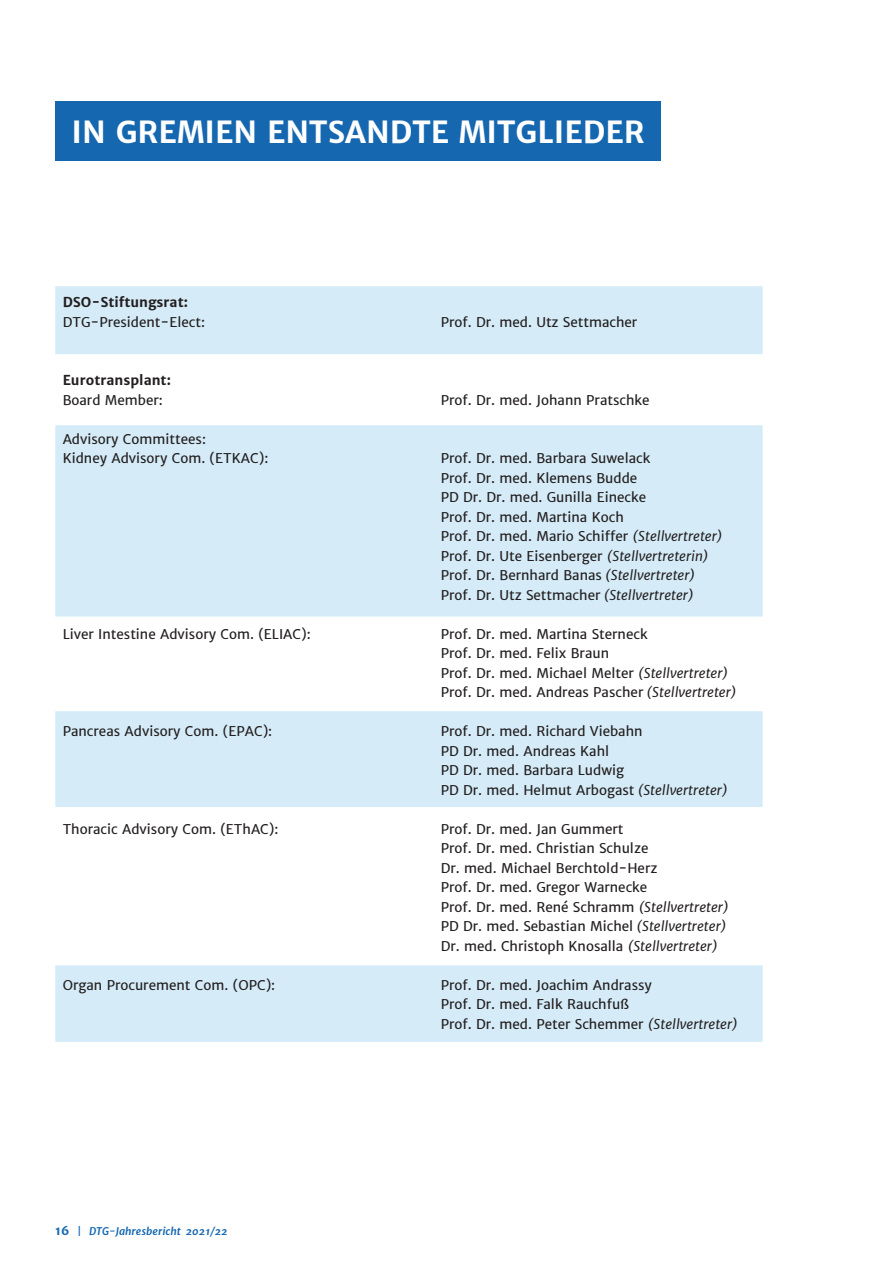
<style>
.page{position:relative;width:893px;height:1263px;background:#fff}
.page>*{position:absolute;margin:0;border:0;box-sizing:border-box;transform-origin:0 0}
.t1{font:700 30px "Merriweather Sans";color:#fff}
.t2{font:13.5px/19.5px "Merriweather Sans";color:#231f20}
.t3{font:700 13.5px "Merriweather Sans";color:#231f20}
.t4{font:italic 700 10.5px "Merriweather Sans";color:#1567b0}
.s1{font-style:italic}
.s2{font-style:normal;font-size:12px}
</style>
<div class="page">
<div style="left:55px;top:965px;width:708px;height:77px;background:#d5ecf8;border:2px solid #d5ecf8"></div>
<div style="left:55px;top:711px;width:708px;height:96px;background:#d5ecf8"></div>
<div style="left:55px;top:286px;width:708px;height:68px;background:#d5ecf8"></div>
<div style="left:55px;top:425px;width:708px;height:192px;background:#d5ecf8;border:2px solid #d5ecf8"></div>
<div style="left:55px;top:101px;width:606px;height:59px;background:#1567b0"></div>
<h1 class="t1" style="left:72px;top:113px;width:575px">IN GREMIEN ENTSANDTE MITGLIEDER</h1>
<p class="t3" style="left:63px;top:294px;width:127px">DSO-Stiftungsrat:</p>
<p class="t2" style="left:63px;top:312px;width:144px">DTG-President-Elect:</p>
<p class="t2" style="left:441px;top:312px;width:198px">Prof. Dr. med. Utz Settmacher</p>
<p class="t3" style="left:63px;top:372px;width:110px">Eurotransplant:</p>
<p class="t2" style="left:63px;top:390px;width:102px">Board Member:</p>
<p class="t2" style="left:441px;top:390px;width:210px">Prof. Dr. med. Johann Pratschke</p>
<p class="t2" style="left:63px;top:429px;width:207px">Advisory Committees:<br>Kidney Advisory Com. (ETKAC):</p>
<p class="t2" style="left:441px;top:449px;width:283px">Prof. Dr. med. Barbara Suwelack<br>Prof. Dr. med. Klemens Budde<br>PD Dr. Dr. med. Gunilla Einecke<br>Prof. Dr. med. Martina Koch<br>Prof. Dr. med. Mario Schiffer <span class="s1">(Stellvertreter)<br></span>Prof. Dr. Ute Eisenberger <span class="s1">(Stellvertreterin)<br></span>Prof. Dr. Bernhard Banas <span class="s1">(Stellvertreter)<br></span>Prof. Dr. Utz Settmacher <span class="s1">(Stellvertreter)</span></p>
<p class="t2" style="left:63px;top:624px;width:250px">Liver Intestine Advisory Com. (ELIAC):</p>
<p class="t2" style="left:441px;top:624px;width:297px">Prof. Dr. med. Martina Sterneck<br>Prof. Dr. med. Felix Braun<br>Prof. Dr. med. Michael Melter <span class="s1">(Stellvertreter)<br></span>Prof. Dr. med. Andreas Pascher <span class="s1">(Stellvertreter)</span></p>
<p class="t2" style="left:63px;top:722px;width:211px">Pancreas Advisory Com. (EPAC):</p>
<p class="t2" style="left:441px;top:722px;width:288px">Prof. Dr. med. Richard Viebahn<br>PD Dr. med. Andreas Kahl<br>PD Dr. med. Barbara Ludwig<br>PD Dr. med. Helmut Arbogast <span class="s1">(Stellvertreter)</span></p>
<p class="t2" style="left:63px;top:819px;width:217px">Thoracic Advisory Com. (EThAC):</p>
<p class="t2" style="left:441px;top:819px;width:289px">Prof. Dr. med. Jan Gummert<br>Prof. Dr. med. Christian Schulze<br>Dr. med. Michael Berchtold-Herz<br>Prof. Dr. med. Gregor Warnecke<br>Prof. Dr. med. René Schramm <span class="s1">(Stellvertreter)<br></span>PD Dr. med. Sebastian Michel <span class="s1">(Stellvertreter)<br></span>Dr. med. Christoph Knosalla <span class="s1">(Stellvertreter)</span></p>
<p class="t2" style="left:63px;top:975px;width:214px">Organ Procurement Com. (OPC):</p>
<p class="t2" style="left:441px;top:975px;width:299px">Prof. Dr. med. Joachim Andrassy<br>Prof. Dr. med. Falk Rauchfuß<br>Prof. Dr. med. Peter Schemmer <span class="s1">(Stellvertreter)</span></p>
<p class="t4" style="left:55px;top:1224px;width:174px"><span class="s2">16</span> | DTG-Jahresbericht 2021/22</p>
</div>
